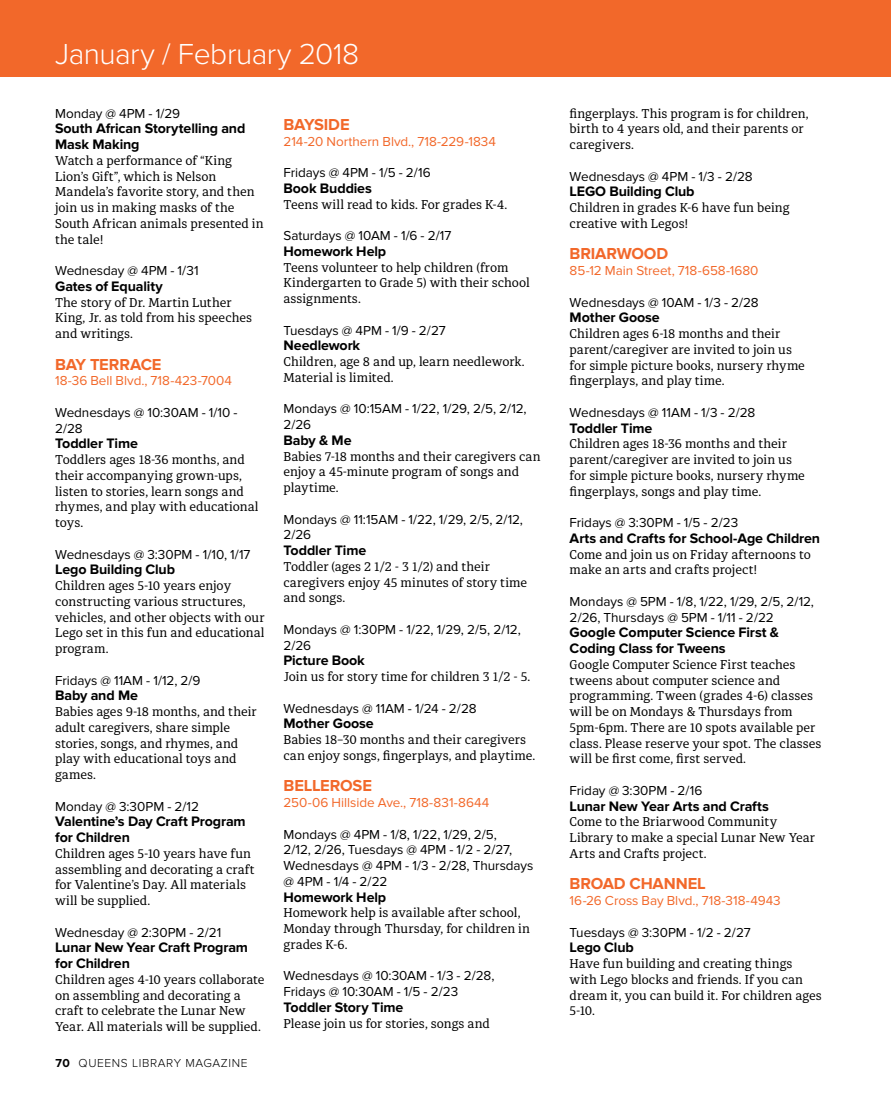
<style>
.page{position:relative;width:891px;height:1107px;background:#fff}
.page>*{position:absolute;margin:0;border:0;box-sizing:border-box;transform-origin:0 0}
.t1{font:300 30px "Proxima Nova";letter-spacing:-.015em;color:#fff}
.t2{font:700 16.5px "Proxima Nova";letter-spacing:-.01em;color:#f2682a}
.t3{font:700 14.25px/15.8px "Proxima Nova";letter-spacing:-.01em;color:#000}
.t4{font:13.5px/15.8px "Proxima Nova";letter-spacing:-.005em;color:#000}
.t5{font:13.5px "Proxima Nova";color:#f2682a}
.t6{font:12.75px/15.8px "Diaria Pro";color:#000}
.t7{font:300 12px "Proxima Nova";letter-spacing:.05em;color:#000}
.s1{font-weight:700}
</style>
<div class="page">
<div style="left:0;top:0;width:891px;height:77px;background:#f2682a"></div>
<h1 class="t1" style="left:55px;top:37px;width:306px">January / February 2018</h1>
<p class="t4" style="left:55px;top:106px;width:127px">Monday @ 4PM - 1/29</p>
<p class="t3" style="left:55px;top:121px;width:192px">South African Storytelling and<br>Mask Making</p>
<p class="t6" style="left:55px;top:153px;width:210px">Watch a performance of “King<br>Lion’s Gift”, which is Nelson<br>Mandela’s favorite story, and then join us in making masks of the<br>South African animals presented in the tale!</p>
<p class="t4" style="left:55px;top:263px;width:145px">Wednesday @ 4PM - 1/31</p>
<p class="t3" style="left:55px;top:279px;width:109px">Gates of Equality</p>
<p class="t6" style="left:55px;top:294px;width:199px">The story of Dr. Martin Luther<br>King, Jr. as told from his speeches and writings.</p>
<p class="t2" style="left:55px;top:355px;width:108px">BAY TERRACE</p>
<p class="t5" style="left:55px;top:373px;width:178px">18-36 Bell Blvd., 718-423-7004</p>
<p class="t4" style="left:55px;top:405px;width:184px">Wednesdays @ 10:30AM - 1/10 -<br>2/28</p>
<p class="t3" style="left:55px;top:436px;width:84px">Toddler Time</p>
<p class="t6" style="left:55px;top:452px;width:205px">Toddlers ages 18-36 months, and their accompanying grown-ups, listen to stories, learn songs and rhymes, and play with educational toys.</p>
<p class="t4" style="left:55px;top:547px;width:197px">Wednesdays @ 3:30PM - 1/10, 1/17</p>
<p class="t3" style="left:55px;top:562px;width:121px">Lego Building Club</p>
<p class="t6" style="left:55px;top:578px;width:211px">Children ages 5-10 years enjoy constructing various structures, vehicles, and other objects with our<br>Lego set in this fun and educational program.</p>
<p class="t4" style="left:55px;top:673px;width:147px">Fridays @ 11AM - 1/12, 2/9</p>
<p class="t3" style="left:55px;top:688px;width:84px">Baby and Me</p>
<p class="t6" style="left:55px;top:704px;width:203px">Babies ages 9-18 months, and their adult caregivers, share simple stories, songs, and rhymes, and play with educational toys and games.</p>
<p class="t4" style="left:55px;top:799px;width:145px">Monday @ 3:30PM - 2/12</p>
<p class="t3" style="left:55px;top:814px;width:192px">Valentine’s Day Craft Program for Children</p>
<p class="t6" style="left:55px;top:846px;width:201px">Children ages 5-10 years have fun assembling and decorating a craft for Valentine’s Day. All materials will be supplied.</p>
<p class="t4" style="left:55px;top:925px;width:168px">Wednesday @ 2:30PM - 2/21</p>
<p class="t3" style="left:55px;top:940px;width:194px">Lunar New Year Craft Program for Children</p>
<p class="t6" style="left:55px;top:972px;width:211px">Children ages 4-10 years collaborate on assembling and decorating a craft to celebrate the Lunar New Year. All materials will be supplied.</p>
<h1 class="t1" style="left:55px;top:50px;width:359px">November / December 2016</h1>
<p class="t2" style="left:284px;top:115px;width:68px">BAYSIDE</p>
<p class="t5" style="left:284px;top:133px;width:214px">214-20 Northern Blvd., 718-229-1834</p>
<p class="t4" style="left:284px;top:165px;width:149px">Fridays @ 4PM - 1/5 - 2/16</p>
<p class="t3" style="left:284px;top:181px;width:90px">Book Buddies</p>
<p class="t6" style="left:284px;top:196px;width:225px">Teens will read to kids. For grades K-4.</p>
<p class="t4" style="left:284px;top:228px;width:169px">Saturdays @ 10AM - 1/6 - 2/17</p>
<p class="t3" style="left:284px;top:244px;width:104px">Homework Help</p>
<p class="t6" style="left:284px;top:259px;width:248px">Teens volunteer to help children (from<br>Kindergarten to Grade 5) with their school assignments.</p>
<p class="t4" style="left:284px;top:323px;width:164px">Tuesdays @ 4PM - 1/9 - 2/27</p>
<p class="t3" style="left:284px;top:339px;width:78px">Needlework</p>
<p class="t6" style="left:284px;top:354px;width:243px">Children, age 8 and up, learn needlework.<br>Material is limited.</p>
<p class="t4" style="left:284px;top:402px;width:245px">Mondays @ 10:15AM - 1/22, 1/29, 2/5, 2/12,<br>2/26</p>
<p class="t3" style="left:284px;top:433px;width:70px">Baby &amp; Me</p>
<p class="t6" style="left:284px;top:448px;width:259px">Babies 7-18 months and their caregivers can enjoy a 45-minute program of songs and playtime.</p>
<p class="t4" style="left:284px;top:512px;width:241px">Mondays @ 11:15AM - 1/22, 1/29, 2/5, 2/12,<br>2/26</p>
<p class="t3" style="left:284px;top:543px;width:84px">Toddler Time</p>
<p class="t6" style="left:284px;top:559px;width:245px">Toddler (ages 2 1/2 - 3 1/2) and their caregivers enjoy 45 minutes of story time and songs.</p>
<p class="t4" style="left:284px;top:622px;width:239px">Mondays @ 1:30PM - 1/22, 1/29, 2/5, 2/12,<br>2/26</p>
<p class="t3" style="left:284px;top:654px;width:83px">Picture Book</p>
<p class="t6" style="left:284px;top:669px;width:248px">Join us for story time for children 3 1/2 - 5.</p>
<p class="t4" style="left:284px;top:701px;width:195px">Wednesdays @ 11AM - 1/24 - 2/28</p>
<p class="t3" style="left:284px;top:717px;width:92px">Mother Goose</p>
<p class="t6" style="left:284px;top:732px;width:253px">Babies 18–30 months and their caregivers can enjoy songs, fingerplays, and playtime.</p>
<p class="t2" style="left:284px;top:776px;width:90px">BELLEROSE</p>
<p class="t5" style="left:284px;top:795px;width:207px">250-06 Hillside Ave., 718-831-8644</p>
<p class="t4" style="left:284px;top:827px;width:251px">Mondays @ 4PM - 1/8, 1/22, 1/29, 2/5,<br>2/12, 2/26, Tuesdays @ 4PM - 1/2 - 2/27,<br>Wednesdays @ 4PM - 1/3 - 2/28, Thursdays @ 4PM - 1/4 - 2/22</p>
<p class="t3" style="left:284px;top:890px;width:104px">Homework Help</p>
<p class="t6" style="left:284px;top:905px;width:248px">Homework help is available after school,<br>Monday through Thursday, for children in grades K-6.</p>
<p class="t4" style="left:284px;top:969px;width:213px">Wednesdays @ 10:30AM - 1/3 - 2/28,<br>Fridays @ 10:30AM - 1/5 - 2/23</p>
<p class="t3" style="left:284px;top:1000px;width:121px">Toddler Story Time</p>
<p class="t6" style="left:284px;top:1015px;width:208px">Please join us for stories, songs and</p>
<p class="t7" style="left:56px;top:1056px;width:193px"><span class="s1">70</span> QUEENS LIBRARY MAGAZINE</p>
<p class="t6" style="left:570px;top:105px;width:240px">fingerplays. This program is for children, birth to 4 years old, and their parents or caregivers.</p>
<p class="t4" style="left:570px;top:169px;width:185px">Wednesdays @ 4PM - 1/3 - 2/28</p>
<p class="t3" style="left:570px;top:184px;width:127px">LEGO Building Club</p>
<p class="t6" style="left:570px;top:200px;width:222px">Children in grades K-6 have fun being creative with Legos!</p>
<p class="t2" style="left:570px;top:244px;width:100px">BRIARWOOD</p>
<p class="t5" style="left:570px;top:263px;width:190px">85-12 Main Street, 718-658-1680</p>
<p class="t4" style="left:570px;top:295px;width:191px">Wednesdays @ 10AM - 1/3 - 2/28</p>
<p class="t3" style="left:570px;top:310px;width:92px">Mother Goose</p>
<p class="t6" style="left:570px;top:326px;width:237px">Children ages 6-18 months and their parent/caregiver are invited to join us for simple picture books, nursery rhyme fingerplays, and play time.</p>
<p class="t4" style="left:570px;top:405px;width:187px">Wednesdays @ 11AM - 1/3 - 2/28</p>
<p class="t3" style="left:570px;top:421px;width:84px">Toddler Time</p>
<p class="t6" style="left:570px;top:436px;width:237px">Children ages 18-36 months and their parent/caregiver are invited to join us for simple picture books, nursery rhyme fingerplays, songs and play time.</p>
<p class="t4" style="left:570px;top:515px;width:170px">Fridays @ 3:30PM - 1/5 - 2/23</p>
<p class="t3" style="left:570px;top:531px;width:252px">Arts and Crafts for School-Age Children</p>
<p class="t6" style="left:570px;top:546px;width:243px">Come and join us on Friday afternoons to make an arts and crafts project!</p>
<p class="t4" style="left:570px;top:594px;width:246px">Mondays @ 5PM - 1/8, 1/22, 1/29, 2/5, 2/12,<br>2/26, Thursdays @ 5PM - 1/11 - 2/22</p>
<p class="t3" style="left:570px;top:625px;width:211px">Google Computer Science First &amp;<br>Coding Class for Tweens</p>
<p class="t6" style="left:570px;top:657px;width:254px">Google Computer Science First teaches tweens about computer science and programming. Tween (grades 4-6) classes will be on Mondays &amp; Thursdays from 5pm-6pm. There are 10 spots available per class. Please reserve your spot. The classes will be first come, first served.</p>
<p class="t4" style="left:570px;top:783px;width:134px">Friday @ 3:30PM - 2/16</p>
<p class="t3" style="left:570px;top:799px;width:201px">Lunar New Year Arts and Crafts</p>
<p class="t6" style="left:570px;top:814px;width:247px">Come to the Briarwood Community<br>Library to make a special Lunar New Year<br>Arts and Crafts project.</p>
<p class="t2" style="left:570px;top:874px;width:138px">BROAD CHANNEL</p>
<p class="t5" style="left:570px;top:893px;width:213px">16-26 Cross Bay Blvd., 718-318-4943</p>
<p class="t4" style="left:570px;top:925px;width:183px">Tuesdays @ 3:30PM - 1/2 - 2/27</p>
<p class="t3" style="left:570px;top:940px;width:66px">Lego Club</p>
<p class="t6" style="left:570px;top:956px;width:254px">Have fun building and creating things with Lego blocks and friends. If you can dream it, you can build it. For children ages<br>5-10.</p>
</div>
